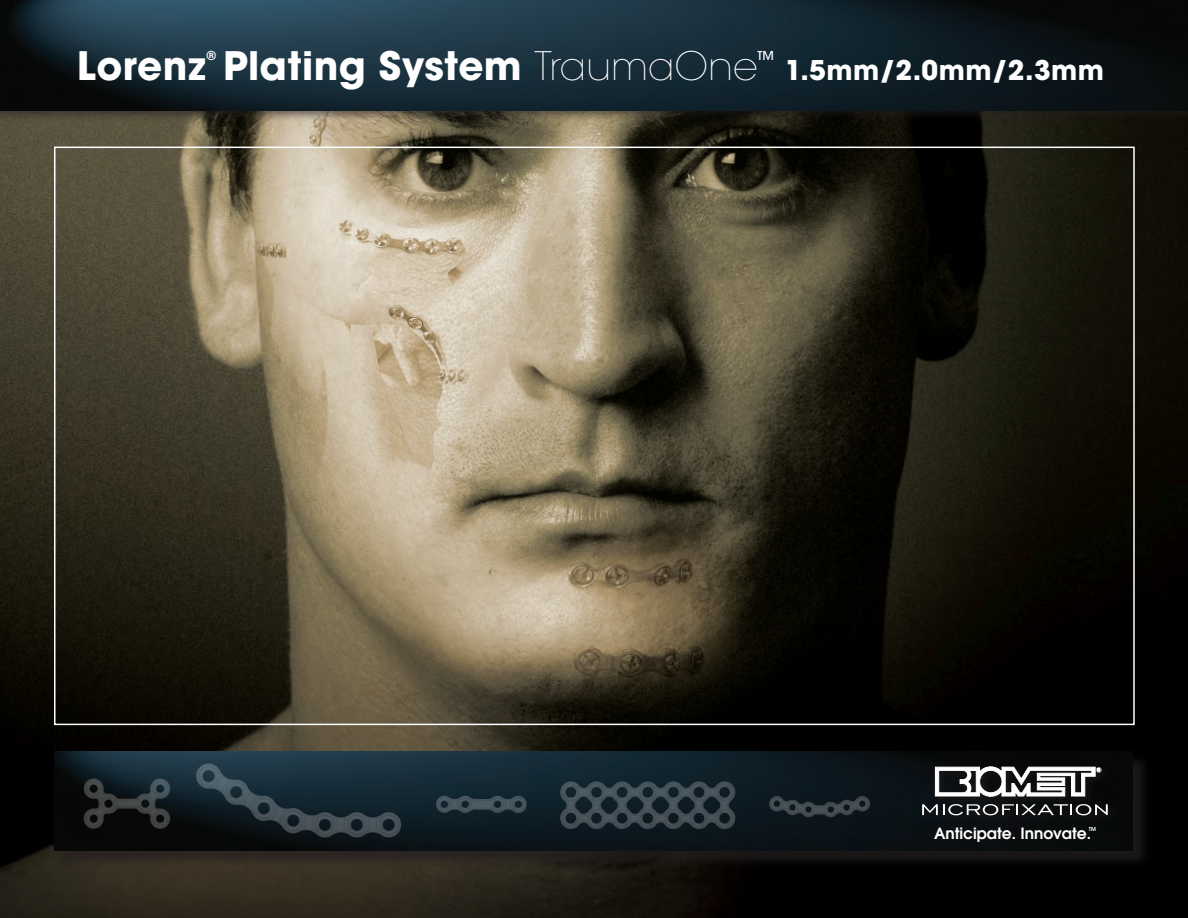
<style>
.page{position:relative;width:1188px;height:918px;background:#fff}
.page>*{position:absolute;margin:0;border:0;box-sizing:border-box;transform-origin:0 0}
.t1{font:700 39px "Avant Garde";letter-spacing:.01em;color:#fff}
.t2{font:700 27px "Avant Garde";letter-spacing:.015em;color:#fff}
.t3{font:600 15.45px "Avant Garde";color:#fff}
.t4{font:500 12.3px "Avant Garde";color:#fff}
.t5{font:700 12.3px "Avant Garde";color:#fff}
.t6{font:600 5.4px "Avant Garde";color:#fff}
.s1{font-weight:200}
</style>
<div class="page">
<img style="left:0;top:123px;width:1188px;height:795px">
<div style="left:56px;top:753px;width:1095px;height:116px;background:#231f20;opacity:.75"></div>
<img style="left:54px;top:751px;width:1078px;height:99px">
<div style="left:919px;top:764px;width:198px;height:60px;background:#0b0f11"></div>
<svg style="left:935px;top:767px;width:167px;height:30px"></svg>
<svg style="left:922px;top:804px;width:186px;height:11px"></svg>
<div style="left:0;top:0;width:1188px;height:123px;background:#231f20;opacity:.6"></div>
<img style="left:0;top:0;width:1188px;height:110px">
<img style="left:81px;top:762px;width:791px;height:78px">
<p class="t5" style="left:206px;top:47px;width:11px">®</p>
<p class="t4" style="left:757px;top:48px;width:18px">TM</p>
<p class="t1" style="left:77px;top:41px;width:682px">Lorenz Plating System <span class="s1">TraumaOne</span></p>
<p class="t2" style="left:785px;top:53px;width:320px">1.5mm/2.0mm/2.3mm</p>
<p class="t3" style="left:934px;top:823px;width:159px">Anticipate. Innovate.</p>
<p class="t6" style="left:1089px;top:826px;width:9px">TM</p>
</div>
